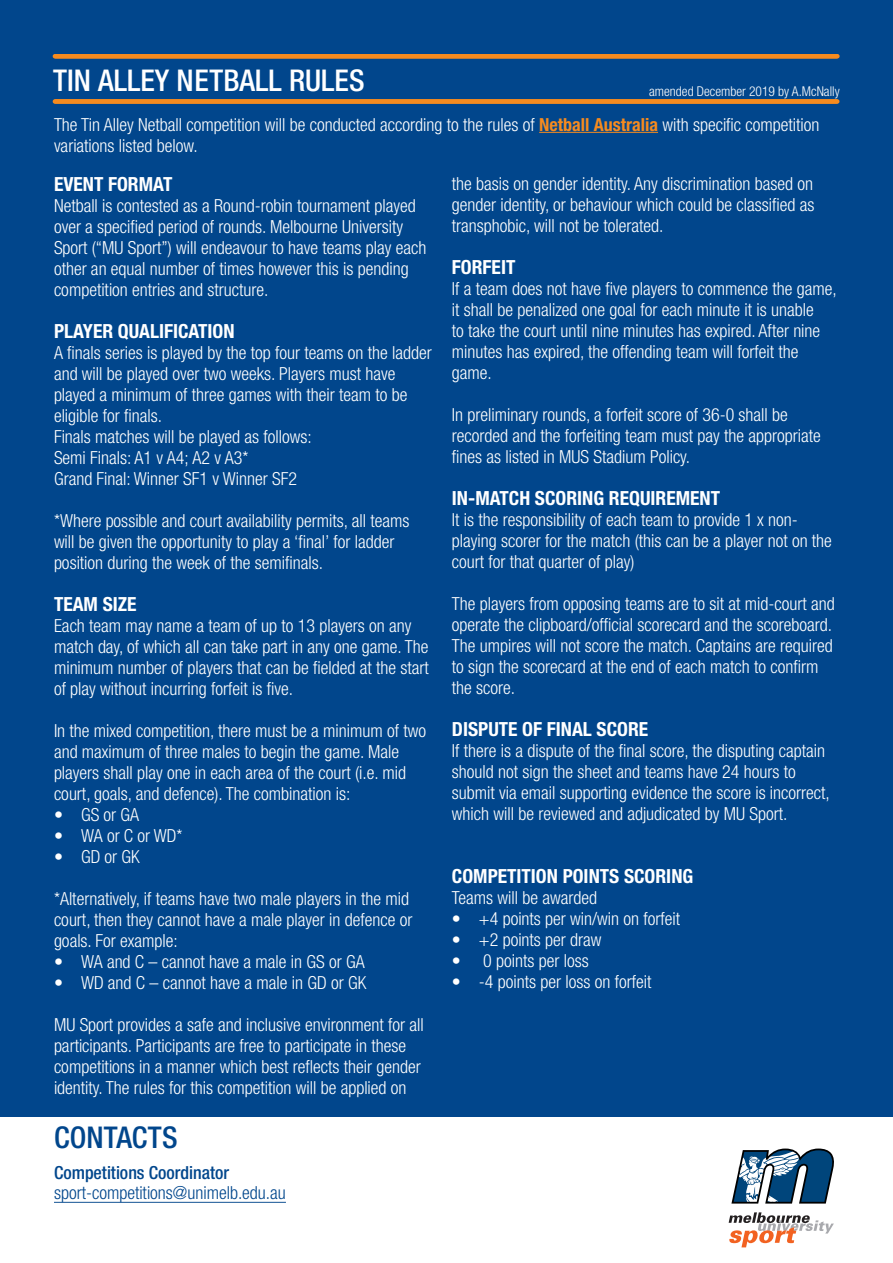
<style>
.page{position:relative;width:893px;height:1263px;background:#fff}
.page>*{position:absolute;margin:0;border:0;box-sizing:border-box;transform-origin:0 0}
.BODY{font:500 condensed 30px "Helvetica Neue LT Std";color:#fff}
.t1{font:500 condensed 30px "Helvetica Neue LT Std";letter-spacing:.005em;color:#01468c}
.t2{font:700 condensed 19.5px "Helvetica Neue LT Std";color:#fff}
.t3{font:300 condensed 18px/21px "Helvetica Neue LT Std";color:#fff}
.t4{font:300 condensed 18px/19.6px "Helvetica Neue LT Std";color:#01468c}
.t5{font:300 condensed 13.5px "Helvetica Neue LT Std";color:#fff}
.s1{color:#01468c}
.s2{font-weight:700;color:#f68b1f}
.s3{font-weight:500}
</style>
<div class="page">
<div style="left:0;top:0;width:893px;height:1117px;background:#01468c"></div>
<div style="left:55px;top:54px;width:782px;height:5px;background:#f68b1f"></div>
<div style="left:55px;top:99px;width:782px;height:5px;background:#f68b1f"></div>
<svg style="left:729px;top:1212px;width:105px;height:35px"></svg>
<svg style="left:731px;top:1148px;width:103px;height:55px"></svg>
<hr style="left:539px;top:132px;width:119px;height:1px;background:#f68b1f">
<hr style="left:54px;top:1202px;width:232px;height:1px;background:#01468c">
<p class="BODY" style="left:53px;top:62px;width:313px">TIN ALLEY N<span class="s1">L</span>E<span class="s1">E</span>T<span class="s1">S</span>BALL RULES</p>
<p class="t5" style="left:649px;top:83px;width:192px">amended December 2019 by A.McNally</p>
<p class="t3" style="left:54px;top:114px;width:767px">The Tin Alley Netball competition will be conducted according to the rules of <span class="s2">Netball Australia</span> with specific competition variations listed below.</p>
<p class="t2" style="left:54px;top:172px;width:120px">EVENT FORMAT</p>
<p class="t3" style="left:54px;top:195px;width:374px">Netball is contested as a Round-robin tournament played over a specified period of rounds. Melbourne University Sport (“MU Sport”) will endeavour to have teams play each other an equal number of times however this is pending competition entries and structure.</p>
<p class="t2" style="left:54px;top:319px;width:182px">PLAYER QUALIFICATION</p>
<p class="t3" style="left:54px;top:342px;width:379px">A finals series is played by the top four teams on the ladder and will be played over two weeks. Players must have played a minimum of three games with their team to be eligible for finals.</p>
<p class="t3" style="left:54px;top:426px;width:259px">Finals matches will be played as follows:</p>
<p class="t3" style="left:54px;top:447px;width:196px">Semi Finals: A1 v A4; A2 v A3*</p>
<p class="t3" style="left:54px;top:468px;width:244px">Grand Final: Winner SF1 v Winner SF2</p>
<p class="t3" style="left:54px;top:510px;width:357px">*Where possible and court availability permits, all teams will be given the opportunity to play a ‘final’ for ladder position during the week of the semifinals.</p>
<p class="t2" style="left:54px;top:592px;width:84px">TEAM SIZE</p>
<p class="t3" style="left:54px;top:615px;width:376px">Each team may name a team of up to 13 players on any match day, of which all can take part in any one game. The minimum number of players that can be fielded at the start of play without incurring forfeit is five.</p>
<p class="t3" style="left:54px;top:720px;width:374px">In the mixed competition, there must be a minimum of two and maximum of three males to begin the game. Male players shall play one in each area of the court (i.e. mid court, goals, and defence). The combination is:</p>
<p class="t3" style="left:54px;top:804px;width:87px">• GS or GA</p>
<p class="t3" style="left:54px;top:825px;width:130px">• WA or C or WD*</p>
<p class="t3" style="left:54px;top:846px;width:87px">• GD or GK</p>
<p class="t3" style="left:54px;top:888px;width:360px">*Alternatively, if teams have two male players in the mid court, then they cannot have a male player in defence or goals. For example:</p>
<p class="t3" style="left:54px;top:951px;width:312px">• WA and C – cannot have a male in GS or GA</p>
<p class="t3" style="left:54px;top:972px;width:314px">• WD and C – cannot have a male in GD or GK</p>
<p class="t3" style="left:54px;top:1014px;width:371px">MU Sport provides a safe and inclusive environment for all participants. Participants are free to participate in these competitions in a manner which best reflects their gender identity. The rules for this competition will be applied on</p>
<p class="t1" style="left:54px;top:1120px;width:125px">CONTACTS</p>
<p class="t4" style="left:54px;top:1163px;width:233px"><span class="s3">Competitions Coordinator </span>sport-competitions@unimelb.edu.au</p>
<p class="t3" style="left:452px;top:173px;width:364px;text-align:justify">the basis on gender identity. Any discrimination based on gender identity, or behaviour which could be classified as transphobic, will not be tolerated.</p>
<p class="t2" style="left:452px;top:255px;width:65px">FORFEIT</p>
<p class="t3" style="left:452px;top:278px;width:386px">If a team does not have five players to commence the game, it shall be penalized one goal for each minute it is unable<br>to take the court until nine minutes has expired. After nine minutes has expired, the offending team will forfeit the game.</p>
<p class="t3" style="left:452px;top:404px;width:370px">In preliminary rounds, a forfeit score of 36-0 shall be recorded and the forfeiting team must pay the appropriate fines as listed in MUS Stadium Policy.</p>
<p class="t2" style="left:452px;top:486px;width:270px">IN-MATCH SCORING REQUIREMENT</p>
<p class="t3" style="left:452px;top:509px;width:382px">It is the responsibility of each team to provide 1 x non&shy;playing scorer for the match (this can be a player not on the court for that quarter of play)</p>
<p class="t3" style="left:452px;top:593px;width:384px">The players from opposing teams are to sit at mid-court and operate the clipboard/official scorecard and the scoreboard.<br>The umpires will not score the match. Captains are required to sign the scorecard at the end of each match to confirm the score.</p>
<p class="t2" style="left:452px;top:717px;width:198px">DISPUTE OF FINAL SCORE</p>
<p class="t3" style="left:452px;top:740px;width:379px">If there is a dispute of the final score, the disputing captain should not sign the sheet and teams have 24 hours to submit via email supporting evidence the score is incorrect, which will be reviewed and adjudicated by MU Sport.</p>
<p class="t2" style="left:452px;top:864px;width:243px">COMPETITION POINTS SCORING</p>
<p class="t3" style="left:452px;top:887px;width:147px">Teams will be awarded</p>
<p class="t3" style="left:452px;top:908px;width:230px">• +4 points per win/win on forfeit</p>
<p class="t3" style="left:452px;top:929px;width:151px">• +2 points per draw</p>
<p class="t3" style="left:452px;top:950px;width:138px">• 0 points per loss</p>
<p class="t3" style="left:452px;top:971px;width:201px">• -4 points per loss on forfeit</p>
</div>
